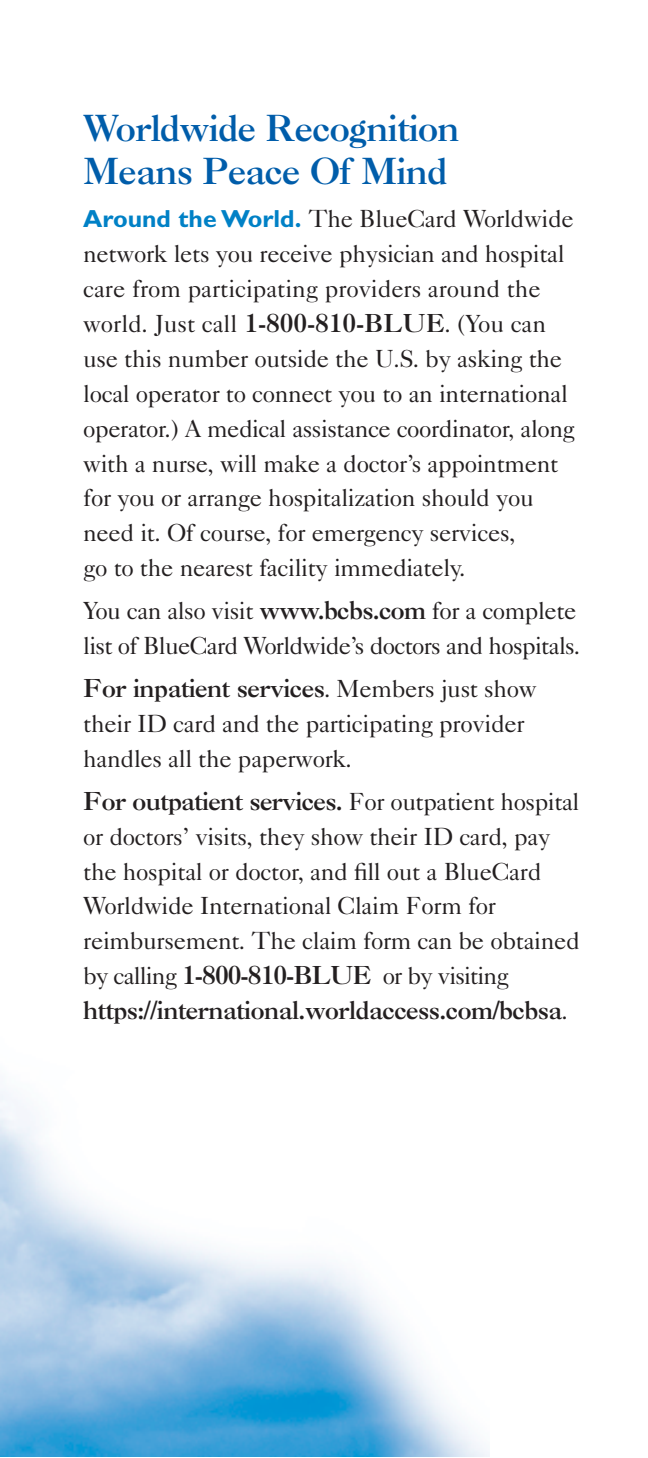
<style>
.page{position:relative;width:648px;height:1458px;background:#fff}
.page>*{position:absolute;margin:0;border:0;box-sizing:border-box;transform-origin:0 0}
.t1{font:36px/43.2px "Caslon Three";letter-spacing:-.015em;color:#005daa}
.t2{font:24.75px/34.9px "Caslon Five Forty";letter-spacing:-.015em;color:#231f20}
.t3{font:24.75px "Caslon Three";letter-spacing:-.015em;color:#231f20}
.s1{font-family:"Gill Sans";font-weight:700;color:#0081c6}
.s2{font-family:"Caslon Three"}
.s3{font-family:"Caslon Five Forty"}
</style>
<div class="page">
<img style="left:0;top:1089px;width:489px;height:368px">
<h1 class="t1" style="left:83px;top:110px;width:378px">Worldwide Recognition<br>Means Peace Of Mind</h1>
<p class="t2" style="left:83px;top:204px;width:493px"><span class="s1">Around the World.</span> The BlueCard Worldwide network lets you receive physician and hospital care from participating providers around the world. Just call <span class="s2">1-800-810-BLUE</span>. (You can use this number outside the U.S. by asking the local operator to connect you to an international operator.) A medical assistance coordinator, along with a nurse, will make a doctor’s appointment for you or arrange hospitalization should you need it. Of course, for emergency services,<br>go to the nearest facility immediately.</p>
<p class="t2" style="left:83px;top:596px;width:498px">You can also visit <span class="s2">www.bcbs.com</span> for a complete list of BlueCard Worldwide’s doctors and hospitals.</p>
<p class="t3" style="left:83px;top:679px;width:455px">For inpatient services<span class="s3">. Members just show</span></p>
<p class="t2" style="left:83px;top:708px;width:443px">their ID card and the participating provider handles all the paperwork.</p>
<p class="t3" style="left:83px;top:792px;width:498px">For outpatient services. <span class="s3">For outpatient hospital</span></p>
<p class="t2" style="left:83px;top:821px;width:498px">or doctors’ visits, they show their ID card, pay the hospital or doctor, and fill out a BlueCard Worldwide International Claim Form for reimbursement. The claim form can be obtained by calling <span class="s2">1-800-810-BLUE</span> or by visiting</p>
<p class="t3" style="left:83px;top:1001px;width:486px">https://international.worldaccess.com/bcbsa<span class="s3">.</span></p>
</div>
